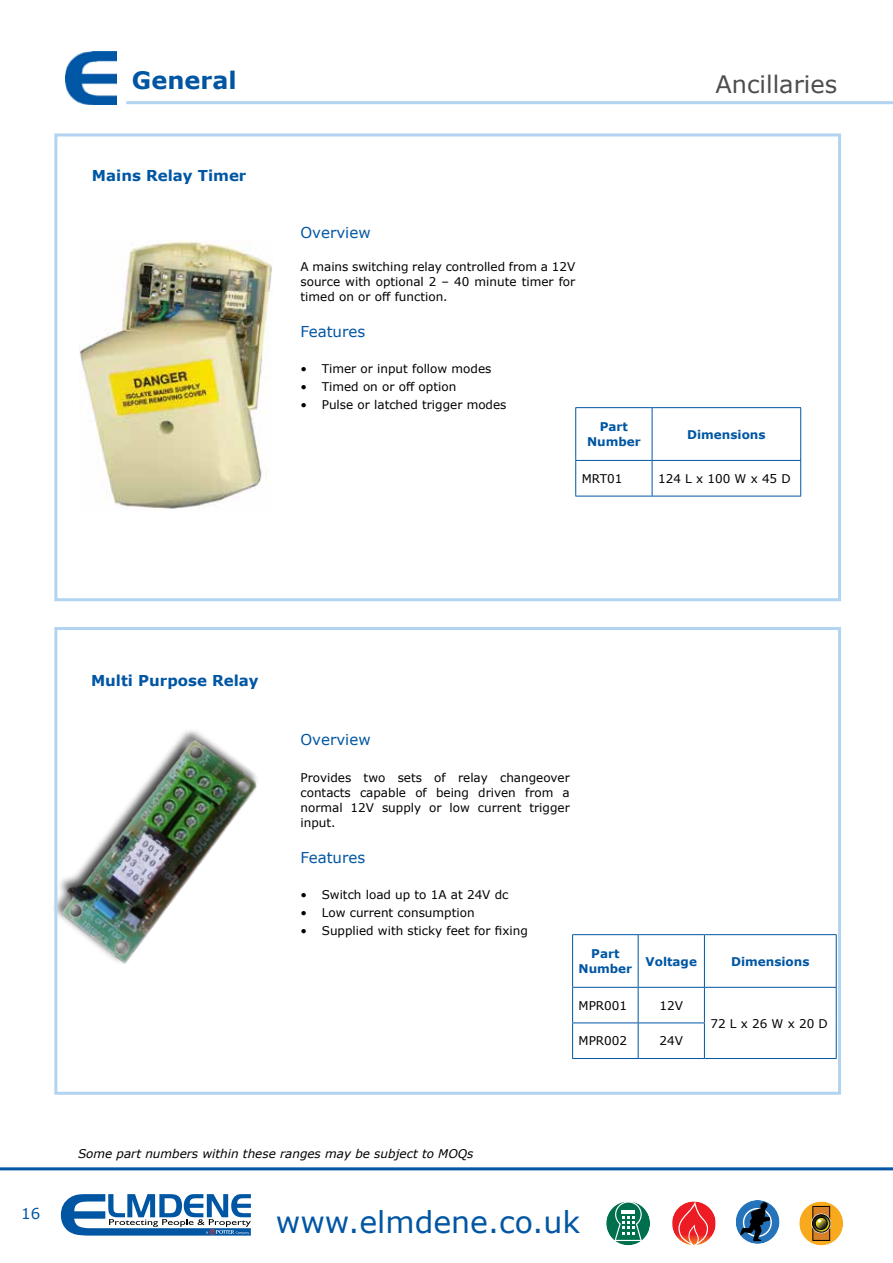
<style>
.page{position:relative;width:893px;height:1263px;background:#fff}
.page>*{position:absolute;margin:0;border:0;box-sizing:border-box;transform-origin:0 0}
.t1{font:30px "Verdana";color:#0056a3}
.t2{font:24px "Verdana";color:#4d4d4f}
.t3{font:700 24px "Verdana";color:#0056a3}
.t4{font:15px "Verdana";color:#0056a3}
.t5{font:700 15px "Verdana";color:#0056a3}
.t6{font:12px/15px "Verdana";color:#000;text-align:justify}
.t7{font:italic 12px "Verdana";color:#000}
.t8{font:700 12px/14.4px "Verdana";color:#0056a3;text-align:center}
</style>
<div class="page">
<svg style="left:736px;top:1200px;width:43px;height:44px"></svg>
<svg style="left:607px;top:1201px;width:43px;height:45px"></svg>
<svg style="left:800px;top:1201px;width:43px;height:45px"></svg>
<svg style="left:672px;top:1201px;width:43px;height:44px"></svg>
<svg style="left:61px;top:1194px;width:190px;height:41px"></svg>
<hr style="left:0;top:1167px;width:893px;height:3px;background:#0056a3">
<hr style="left:575px;top:407px;width:77px;height:1px;background:#0056a3">
<hr style="left:575px;top:408px;width:1px;height:52px;background:#0056a3">
<hr style="left:652px;top:407px;width:149px;height:1px;background:#0056a3">
<hr style="left:652px;top:408px;width:1px;height:52px;background:#0056a3">
<hr style="left:800px;top:408px;width:1px;height:52px;background:#0056a3">
<hr style="left:575px;top:460px;width:77px;height:1px;background:#0056a3">
<hr style="left:575px;top:461px;width:1px;height:35px;background:#0056a3">
<hr style="left:652px;top:460px;width:149px;height:1px;background:#0056a3">
<hr style="left:652px;top:461px;width:1px;height:35px;background:#0056a3">
<hr style="left:800px;top:461px;width:1px;height:35px;background:#0056a3">
<hr style="left:575px;top:496px;width:77px;height:1px;background:#0056a3">
<hr style="left:652px;top:496px;width:149px;height:1px;background:#0056a3">
<hr style="left:572px;top:934px;width:66px;height:1px;background:#0056a3">
<hr style="left:572px;top:935px;width:1px;height:52px;background:#0056a3">
<hr style="left:638px;top:934px;width:66px;height:1px;background:#0056a3">
<hr style="left:638px;top:935px;width:1px;height:52px;background:#0056a3">
<hr style="left:704px;top:934px;width:133px;height:1px;background:#0056a3">
<hr style="left:704px;top:935px;width:1px;height:52px;background:#0056a3">
<hr style="left:836px;top:935px;width:1px;height:52px;background:#0056a3">
<hr style="left:572px;top:987px;width:66px;height:1px;background:#0056a3">
<hr style="left:572px;top:988px;width:1px;height:34px;background:#0056a3">
<hr style="left:638px;top:987px;width:66px;height:1px;background:#0056a3">
<hr style="left:638px;top:988px;width:1px;height:34px;background:#0056a3">
<hr style="left:704px;top:987px;width:133px;height:1px;background:#0056a3">
<hr style="left:704px;top:988px;width:1px;height:34px;background:#0056a3">
<hr style="left:836px;top:988px;width:1px;height:35px;background:#0056a3">
<hr style="left:836px;top:1023px;width:1px;height:35px;background:#0056a3">
<hr style="left:704px;top:1058px;width:133px;height:1px;background:#0056a3">
<hr style="left:572px;top:1022px;width:66px;height:1px;background:#0056a3">
<hr style="left:572px;top:1023px;width:1px;height:35px;background:#0056a3">
<hr style="left:638px;top:1022px;width:67px;height:1px;background:#0056a3">
<hr style="left:638px;top:1023px;width:1px;height:35px;background:#0056a3">
<hr style="left:704px;top:1023px;width:1px;height:35px;background:#0056a3">
<hr style="left:572px;top:1058px;width:66px;height:1px;background:#0056a3">
<hr style="left:638px;top:1058px;width:66px;height:1px;background:#0056a3">
<img style="left:79px;top:241px;width:194px;height:268px">
<img style="left:53px;top:730px;width:204px;height:234px">
<hr style="left:126px;top:101px;width:767px;height:3px;background:#b2d4f0">
<img style="left:65px;top:52px;width:51px;height:52px">
<div style="left:54px;top:133px;width:787px;height:468px;border:3px solid #b2d4f0"></div>
<div style="left:54px;top:627px;width:787px;height:468px;border:3px solid #b2d4f0"></div>
<h2 class="t3" style="left:132px;top:63px;width:106px">General</h2>
<h2 class="t2" style="left:715px;top:67px;width:123px">Ancillaries</h2>
<p class="t5" style="left:92px;top:165px;width:156px">Mains Relay Timer</p>
<p class="t4" style="left:300px;top:222px;width:72px">Overview</p>
<p class="t6" style="left:300px;top:259px;width:276px">A mains switching relay controlled from a 12V source with optional 2 – 40 minute timer for timed on or off function.</p>
<p class="t4" style="left:300px;top:321px;width:66px">Features</p>
<p class="t6" style="left:300px;top:361px;width:192px">• Timer or input follow modes</p>
<p class="t6" style="left:300px;top:379px;width:157px">• Timed on or off option</p>
<p class="t6" style="left:300px;top:397px;width:207px">• Pulse or latched trigger modes</p>
<p class="t8" style="left:587px;top:420px;width:55px">Part<br>Number</p>
<p class="t8" style="left:687px;top:427px;width:80px">Dimensions</p>
<p class="t6" style="left:582px;top:471px;width:42px">MRT01</p>
<p class="t6" style="left:658px;top:471px;width:134px">124 L x 100 W x 45 D</p>
<p class="t5" style="left:91px;top:670px;width:169px">Multi Purpose Relay</p>
<p class="t4" style="left:300px;top:729px;width:72px">Overview</p>
<p class="t6" style="left:300px;top:769px;width:271px">Provides two sets of relay changeover contacts capable of being driven from a normal 12V supply or low current trigger input.</p>
<p class="t4" style="left:300px;top:847px;width:66px">Features</p>
<p class="t6" style="left:300px;top:886px;width:209px">• Switch load up to 1A at 24V dc</p>
<p class="t6" style="left:300px;top:904px;width:176px">• Low current consumption</p>
<p class="t6" style="left:300px;top:922px;width:229px">• Supplied with sticky feet for fixing</p>
<p class="t8" style="left:579px;top:946px;width:55px">Part<br>Number</p>
<p class="t8" style="left:646px;top:954px;width:53px">Voltage</p>
<p class="t8" style="left:731px;top:954px;width:80px">Dimensions</p>
<p class="t6" style="left:579px;top:998px;width:50px">MPR001</p>
<p class="t6" style="left:659px;top:998px;width:25px">12V</p>
<p class="t6" style="left:710px;top:1015px;width:119px">72 L x 26 W x 20 D</p>
<p class="t6" style="left:579px;top:1033px;width:50px">MPR002</p>
<p class="t6" style="left:659px;top:1033px;width:25px">24V</p>
<p class="t7" style="left:78px;top:1145px;width:397px">Some part numbers within these ranges may be subject to MOQs</p>
<p class="t4" style="left:21px;top:1203px;width:21px">16</p>
<h1 class="t1" style="left:276px;top:1202px;width:306px">www.elmdene.co.uk</h1>
</div>
